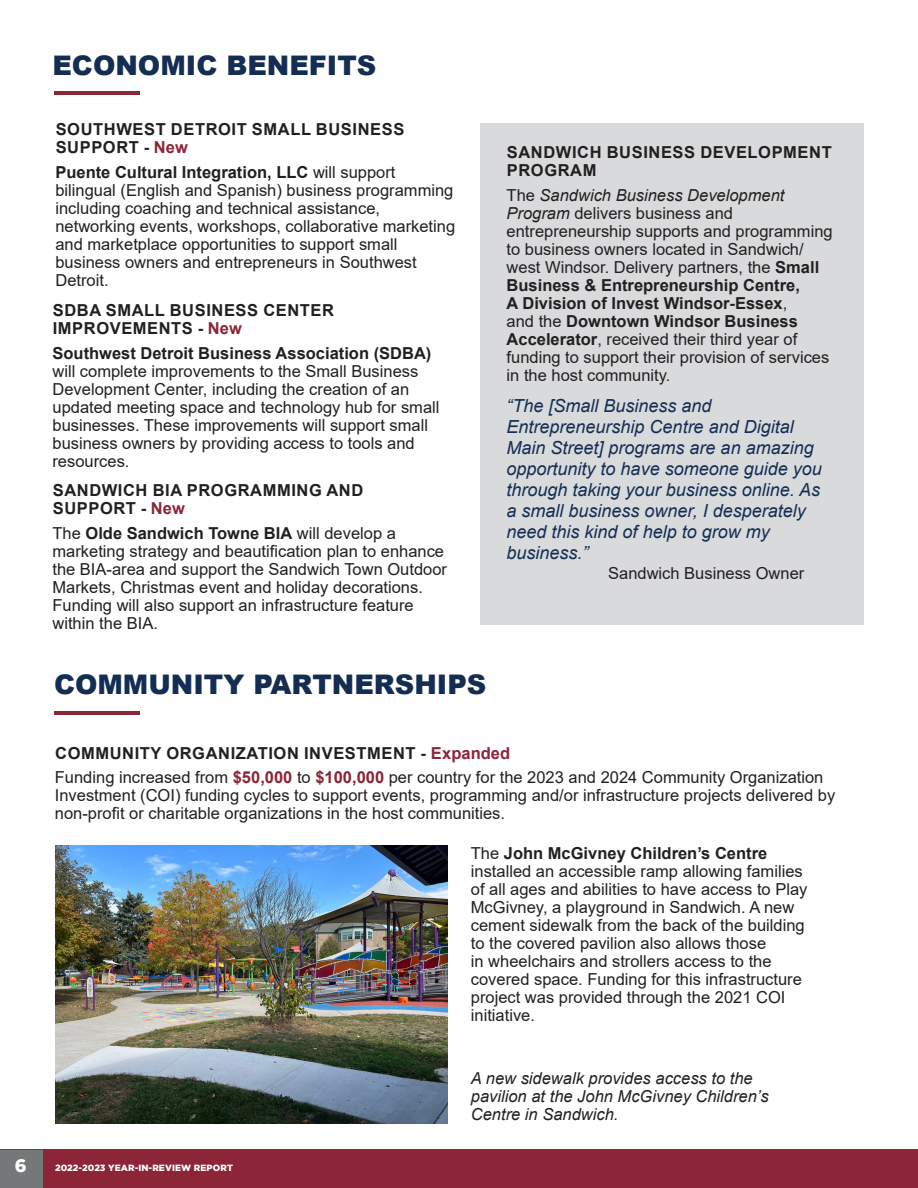
<style>
.page{position:relative;width:918px;height:1188px;background:#fff}
.page>*{position:absolute;margin:0;border:0;box-sizing:border-box;transform-origin:0 0}
.Normal_Paragraph{font:900 27px "Arial";color:#132d53}
.Quote_Blue{font:italic 18px/21px "Arial";color:#152e54}
.t1{font:900 18px "Gotham";color:#fff}
.Normal_Paragraph-2{font:16.5px/18px "Arial";color:#231f20}
.Normal_Paragraph-3{font:700 16.5px/18px "Arial";letter-spacing:.035em;color:#231f20}
.Normal_Paragraph-4{font:italic 16.5px/18px "Arial";color:#231f20}
.Quote_Blue-2{font:16.5px "Arial";color:#231f20}
.t2{font:900 9px "Gotham";letter-spacing:.015em;color:#fff}
.s1{color:#8c2538}
.s2{font-weight:700}
.s3{font-style:italic}
.s4{font-weight:700;color:#8c2538}
</style>
<div class="page">
<div style="left:0;top:1150px;width:918px;height:38px;background:#8c2538"></div>
<div style="left:0;top:1150px;width:43px;height:38px;background:#757878"></div>
<div style="left:481px;top:123px;width:383px;height:501px;background:#d9dadc"></div>
<hr style="left:54px;top:91px;width:85px;height:3px;background:#8c2538">
<hr style="left:54px;top:711px;width:85px;height:4px;background:#8c2538">
<img style="left:55px;top:845px;width:392px;height:278px">
<p class="Normal_Paragraph" style="left:52px;top:46px;width:325px">ECONOMIC BENEFITS</p>
<p class="Normal_Paragraph-3" style="left:56px;top:120px;width:350px">SOUTHWEST DETROIT SMALL BUSINESS<br>SUPPORT - <span class="s1">New</span></p>
<p class="Normal_Paragraph-2" style="left:55px;top:163px;width:401px"><span class="s2">Puente Cultural Integration, LLC</span> will support bilingual (English and Spanish) business programming including coaching and technical assistance, networking events, workshops, collaborative marketing and marketplace opportunities to support small business owners and entrepreneurs in Southwest Detroit.</p>
<p class="Normal_Paragraph-3" style="left:53px;top:301px;width:283px">SDBA SMALL BUSINESS CENTER<br>IMPROVEMENTS - <span class="s1">New</span></p>
<p class="Normal_Paragraph-2" style="left:52px;top:344px;width:389px"><span class="s2">Southwest Detroit Business Association (SDBA) </span>will complete improvements to the Small Business Development Center, including the creation of an updated meeting space and technology hub for small businesses. These improvements will support small business owners by providing access to tools and resources.</p>
<p class="Normal_Paragraph-3" style="left:53px;top:482px;width:312px">SANDWICH BIA PROGRAMMING AND<br>SUPPORT - <span class="s1">New</span></p>
<p class="Normal_Paragraph-2" style="left:52px;top:524px;width:396px">The <span class="s2">Olde Sandwich Towne BIA</span> will develop a marketing strategy and beautification plan to enhance the BIA-area and support the Sandwich Town Outdoor Markets, Christmas event and holiday decorations.<br>Funding will also support an infrastructure feature within the BIA.</p>
<p class="Normal_Paragraph" style="left:54px;top:665px;width:434px">COMMUNITY PARTNERSHIPS</p>
<p class="Normal_Paragraph-3" style="left:507px;top:144px;width:326px">SANDWICH BUSINESS DEVELOPMENT<br>PROGRAM</p>
<p class="Normal_Paragraph-2" style="left:507px;top:186px;width:328px">The <span class="s3">Sandwich Business Development Program</span> delivers business and entrepreneurship supports and programming to business owners located in Sandwich/ west Windsor. Delivery partners, the <span class="s2">Small Business &amp; Entrepreneurship Centre,<br>A Division of Invest Windsor-Essex</span>,<br>and the <span class="s2">Downtown Windsor Business Accelerator</span>, received their third year of funding to support their provision of services in the host community.</p>
<p class="Quote_Blue" style="left:507px;top:396px;width:317px">“The [Small Business and<br>Entrepreneurship Centre and Digital<br>Main Street] programs are an amazing opportunity to have someone guide you through taking your business online. As a small business owner, I desperately need this kind of help to grow my business.”</p>
<p class="Quote_Blue-2" style="left:608px;top:562px;width:198px">Sandwich Business Owner</p>
<p class="Normal_Paragraph-3" style="left:55px;top:744px;width:456px">COMMUNITY ORGANIZATION INVESTMENT - <span class="s1">Expanded</span></p>
<p class="Normal_Paragraph-2" style="left:55px;top:768px;width:782px">Funding increased from <span class="s4">$50,000</span> to <span class="s4">$100,000</span> per country for the 2023 and 2024 Community Organization<br>Investment (COI) funding cycles to support events, programming and/or infrastructure projects delivered by non-profit or charitable organizations in the host communities.</p>
<p class="Normal_Paragraph-2" style="left:471px;top:844px;width:338px">The <span class="s2">John McGivney Children’s Centre </span>installed an accessible ramp allowing families of all ages and abilities to have access to Play McGivney, a playground in Sandwich. A new cement sidewalk from the back of the building to the covered pavilion also allows those<br>in wheelchairs and strollers access to the covered space. Funding for this infrastructure project was provided through the 2021 COI initiative.</p>
<p class="t1" style="left:15px;top:1156px;width:13px">6</p>
<p class="t2" style="left:55px;top:1163px;width:179px">2022-2023 YEAR-IN-REVIEW REPORT</p>
<p class="Normal_Paragraph-4" style="left:471px;top:1069px;width:299px">A new sidewalk provides access to the pavilion at the John McGivney Children’s<br>Centre in Sandwich.</p>
</div>
